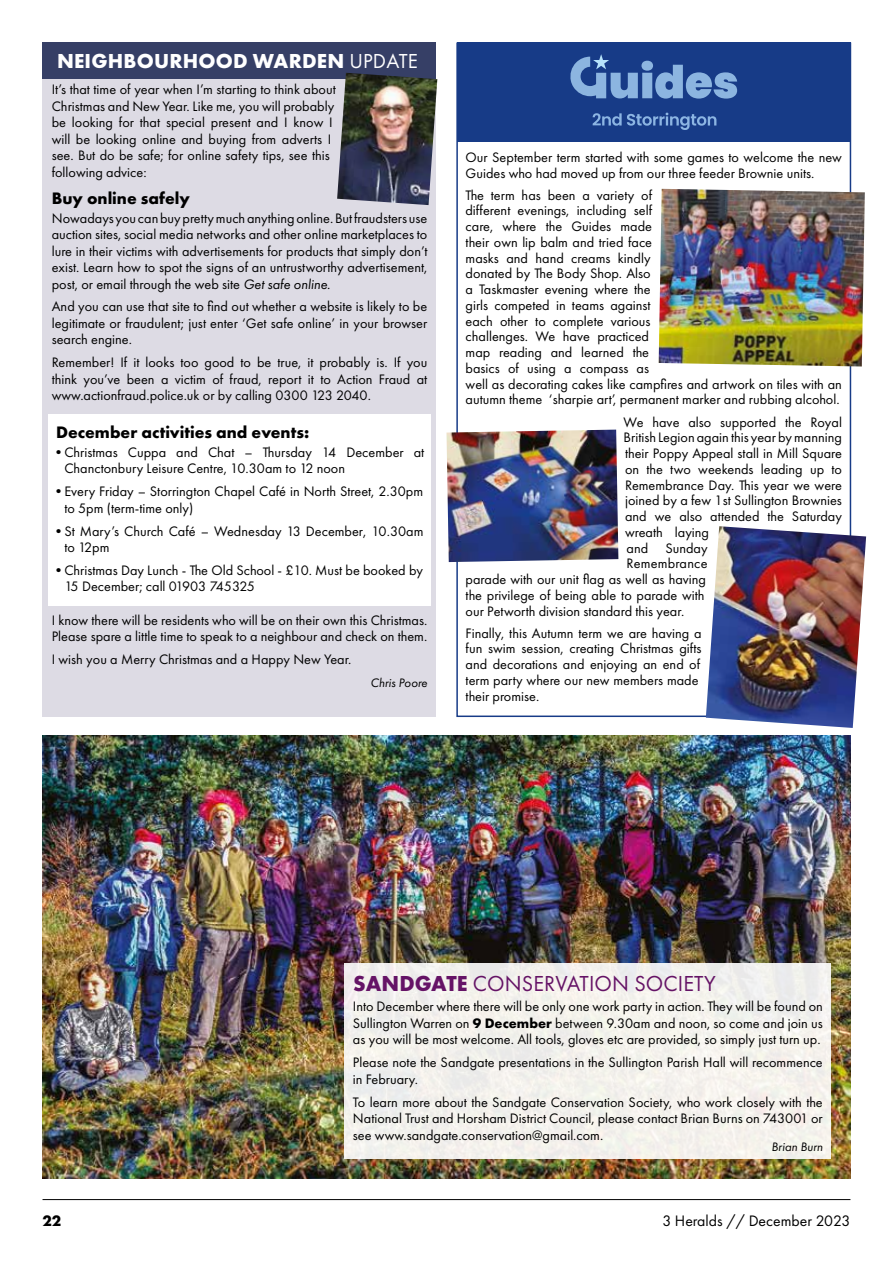
<style>
.page{position:relative;width:893px;height:1263px;background:#fff}
.page>*{position:absolute;margin:0;border:0;box-sizing:border-box;transform-origin:0 0}
.t1{font:22.5px "Futura PT";letter-spacing:.005em;color:#651366}
.t2{font:700 21px "Futura PT";letter-spacing:.01em;color:#fff}
.t3{font:700 17.25px "Futura PT";color:#000}
.t4{font:15.75px "Futura PT";color:#000}
.t5{font:700 15.75px "Futura PT";color:#000}
.t6{font:14.25px/16.5px "Futura PT";color:#000}
.t7{font:italic 12.75px "Futura PT";color:#000}
.s1{font-weight:400}
.s2{font-style:italic}
.s3{font-family:"Arial";font-weight:700}
.s4{font-weight:700}
</style>
<div class="page">
<hr style="left:43px;top:1199px;width:807px;height:1px;background:#000">
<img style="left:43px;top:736px;width:807px;height:443px">
<div style="left:43px;top:43px;width:393px;height:674px;background:#dddbe4"></div>
<div style="left:43px;top:43px;width:393px;height:36px;background:#363f66"></div>
<img style="left:337px;top:73px;width:100px;height:132px">
<div style="left:49px;top:414px;width:382px;height:191px;background:#fff"></div>
<div style="left:457px;top:43px;width:393px;height:99px;background:#173b87"></div>
<svg style="left:570px;top:54px;width:167px;height:45px"></svg>
<svg style="left:593px;top:113px;width:123px;height:17px"></svg>
<img style="left:659px;top:189px;width:206px;height:177px">
<img style="left:706px;top:526px;width:160px;height:202px">
<img style="left:446px;top:430px;width:172px;height:132px">
<div style="left:344px;top:963px;width:487px;height:196px;background:#f3f1ec"></div>
<h2 class="t2" style="left:57px;top:47px;width:363px">NEIGHBOURHOOD WARDEN <span class="s1">UPDATE</span></h2>
<p class="t6" style="left:52px;top:81px;width:285px">It’s that time of year when I’m starting to think about Christmas and New Year. Like me, you will probably be looking for that special present and I know I will be looking online and buying from adverts I see. But do be safe; for online safety tips, see this following advice:</p>
<p class="t3" style="left:52px;top:187px;width:140px">Buy online safely</p>
<p class="t6" style="left:52px;top:210px;width:377px;text-align:justify">Nowadays you can buy pretty much anything online. But fraudsters use auction sites, social media networks and other online marketplaces to lure in their victims with advertisements for products that simply don’t exist. Learn how to spot the signs of an untrustworthy advertisement, post, or email through the web site <span class="s2">Get safe online.</span></p>
<p class="t6" style="left:52px;top:298px;width:377px;text-align:justify">And you can use that site to find out whether a website is likely to be legitimate or fraudulent; just enter ‘Get safe online’ in your browser search engine.</p>
<p class="t6" style="left:52px;top:354px;width:377px;text-align:justify">Remember! If it looks too good to be true, it probably is. If you think you’ve been a victim of fraud, report it to Action Fraud at www.actionfraud.police.uk or by calling 0300 123 2040.</p>
<p class="t3" style="left:56px;top:421px;width:255px">December activities and events:</p>
<p class="t6" style="left:64px;top:444px;width:361px;text-indent:-8px"><span class="s3">•</span> Christmas Cuppa and Chat – Thursday 14 December at<br>Chanctonbury Leisure Centre, 10.30am to 12 noon</p>
<p class="t6" style="left:64px;top:483px;width:360px;text-indent:-8px"><span class="s3">•</span> Every Friday – Storrington Chapel Café in North Street, 2.30pm to 5pm (term-time only)</p>
<p class="t6" style="left:64px;top:522px;width:361px;text-indent:-8px"><span class="s3">•</span> St Mary’s Church Café – Wednesday 13 December, 10.30am to 12pm</p>
<p class="t6" style="left:64px;top:562px;width:360px;text-indent:-8px"><span class="s3">•</span> Christmas Day Lunch - The Old School - £10. Must be booked by<br>15 December; call 01903 745325</p>
<p class="t6" style="left:52px;top:612px;width:377px">I know there will be residents who will be on their own this Christmas.<br>Please spare a little time to speak to a neighbour and check on them.</p>
<p class="t6" style="left:52px;top:651px;width:301px">I wish you a Merry Christmas and a Happy New Year.</p>
<p class="t7" style="left:370px;top:675px;width:58px">Chris Poore</p>
<p class="t6" style="left:466px;top:149px;width:378px;line-height:15.8px">Our September term started with some games to welcome the new<br>Guides who had moved up from our three feeder Brownie units.</p>
<p class="t6" style="left:466px;top:187px;width:378px;line-height:15.8px">The term has been a variety of<br>different evenings, including self<br>care, where the Guides made<br>their own lip balm and tried face<br>masks and hand creams kindly<br>donated by The Body Shop. Also<br>a Taskmaster evening where the<br>girls competed in teams against<br>each other to complete various<br>challenges. We have practiced<br>map reading and learned the<br>basics of using a compass as<br>well as decorating cakes like campfires and artwork on tiles with an autumn theme ‘sharpie art’, permanent marker and rubbing alcohol.</p>
<p class="t6" style="left:624px;top:413px;width:220px">We have also supported the Royal</p>
<p class="t6" style="left:624px;top:429px;width:220px">British Legion again this year by manning</p>
<p class="t6" style="left:625px;top:445px;width:218px">their Poppy Appeal stall in Mill Square</p>
<p class="t6" style="left:625px;top:461px;width:218px">on the two weekends leading up to</p>
<p class="t6" style="left:625px;top:476px;width:218px">Remembrance Day. This year we were</p>
<p class="t6" style="left:625px;top:492px;width:218px">joined by a few 1st Sullington Brownies</p>
<p class="t6" style="left:625px;top:508px;width:218px">and we also attended the Saturday</p>
<p class="t6" style="left:625px;top:524px;width:86px">wreath laying</p>
<p class="t6" style="left:627px;top:539px;width:82px">and Sunday</p>
<p class="t6" style="left:627px;top:555px;width:82px">Remembrance</p>
<p class="t6" style="left:466px;top:571px;width:242px">parade with our unit flag as well as having</p>
<p class="t6" style="left:466px;top:587px;width:241px">the privilege of being able to parade with</p>
<p class="t6" style="left:466px;top:602px;width:220px">our Petworth division standard this year.</p>
<p class="t6" style="left:466px;top:625px;width:238px;line-height:15.8px">Finally, this Autumn term we are having a fun swim session, creating Christmas gifts and decorations and enjoying an end of term party where our new members made their promise.</p>
<h1 class="t1" style="left:353px;top:970px;width:364px"><span class="s4">SANDGATE</span> CONSERVATION SOCIETY</h1>
<p class="t6" style="left:353px;top:998px;width:471px;text-align:justify">Into December where there will be only one work party in action. They will be found on Sullington Warren on <span class="s4">9 December</span> between 9.30am and noon, so come and join us as you will be most welcome. All tools, gloves etc are provided, so simply just turn up.</p>
<p class="t6" style="left:353px;top:1054px;width:471px">Please note the Sandgate presentations in the Sullington Parish Hall will recommence in February.</p>
<p class="t6" style="left:353px;top:1093px;width:471px;text-align:justify">To learn more about the Sandgate Conservation Society, who work closely with the National Trust and Horsham District Council, please contact Brian Burns on 743001 or see www.sandgate.conservation@gmail.com.</p>
<p class="t7" style="left:771px;top:1139px;width:53px">Brian Burn</p>
<p class="t5" style="left:43px;top:1211px;width:20px">22</p>
<p class="t4" style="left:662px;top:1212px;width:190px">3 Heralds // December 2023</p>
</div>
